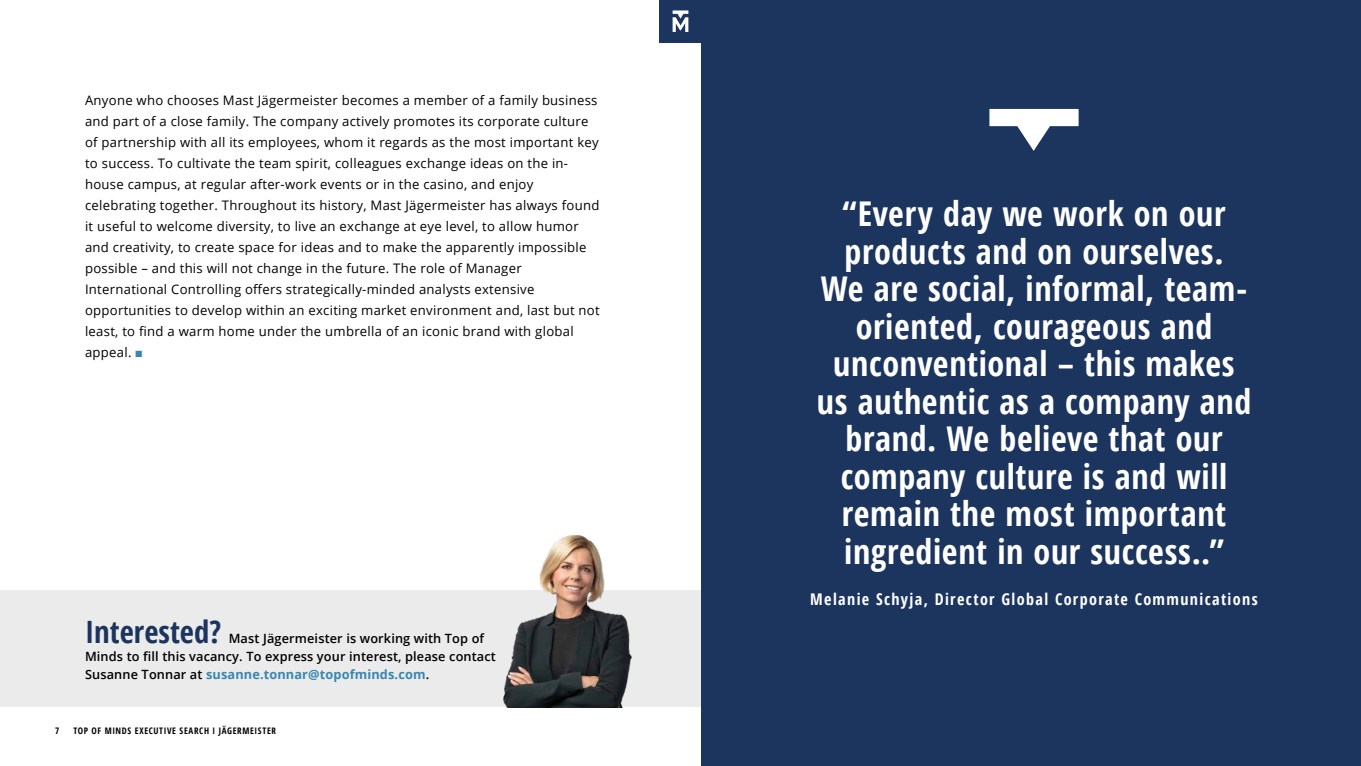
<style>
.page{position:relative;width:1361px;height:766px;background:#fff}
.page>*{position:absolute;margin:0;border:0;box-sizing:border-box;transform-origin:0 0}
.t1{font:700 condensed 34.05px/37.5px "Open Sans";letter-spacing:.02em;color:#fff;text-align:center}
.t2{font:700 condensed 30.75px "Open Sans";color:#1c355e}
.t3{font:700 condensed 16.12px "Open Sans";letter-spacing:.085em;color:#fff}
.t4{font:13.12px/21px "Open Sans";letter-spacing:.02em;color:#000}
.t5{font:600 12.75px/18px "Open Sans";letter-spacing:.01em;color:#000}
.t6{font:700 condensed 9px "Open Sans";letter-spacing:.075em;color:#000}
.s1{color:#3887b0}
.s2{font-weight:700;color:#3887b0}
</style>
<div class="page">
<div style="left:0;top:590px;width:702px;height:116px;background:#ebebec"></div>
<div style="left:702px;top:0;width:659px;height:765px;background:#1c355e"></div>
<svg style="left:989px;top:108px;width:90px;height:43px"></svg>
<img style="left:503px;top:535px;width:129px;height:171px">
<div style="left:659px;top:0;width:43px;height:43px;background:#1c355e"></div>
<svg style="left:672px;top:10px;width:16px;height:22px"></svg>
<p class="t4" style="left:85px;top:89px;width:516px">Anyone who chooses Mast Jägermeister becomes a member of a family business and part of a close family. The company actively promotes its corporate culture of partnership with all its employees, whom it regards as the most important key to success. To cultivate the team spirit, colleagues exchange ideas on the in&shy;house campus, at regular after-work events or in the casino, and enjoy celebrating together. Throughout its history, Mast Jägermeister has always found it useful to welcome diversity, to live an exchange at eye level, to allow humor and creativity, to create space for ideas and to make the apparently impossible possible – and this will not change in the future. The role of Manager International Controlling offers strategically-minded analysts extensive opportunities to develop within an exciting market environment and, last but not least, to find a warm home under the umbrella of an iconic brand with global appeal. <span class="s1">■</span></p>
<h2 class="t2" style="left:85px;top:609px;width:138px">Interested?</h2>
<p class="t5" style="left:85px;top:628px;width:412px;text-indent:144px">Mast Jägermeister is working with Top of<br>Minds to fill this vacancy. To express your interest, please contact<br>Susanne Tonnar at <span class="s2">susanne.tonnar@topofminds.com</span>.</p>
<p class="t6" style="left:55px;top:724px;width:6px">7</p>
<p class="t6" style="left:73px;top:724px;width:204px">TOP OF MINDS EXECUTIVE SEARCH I JÄGERMEISTER</p>
<p class="t1" style="left:817px;top:194px;width:436px">“Every day we work on our products and on ourselves.<br>We are social, informal, team&shy;oriented, courageous and unconventional – this makes us authentic as a company and brand. We believe that our company culture is and will remain the most important ingredient in our success..”</p>
<p class="t3" style="left:810px;top:588px;width:449px">Melanie Schyja, Director Global Corporate Communications</p>
</div>
